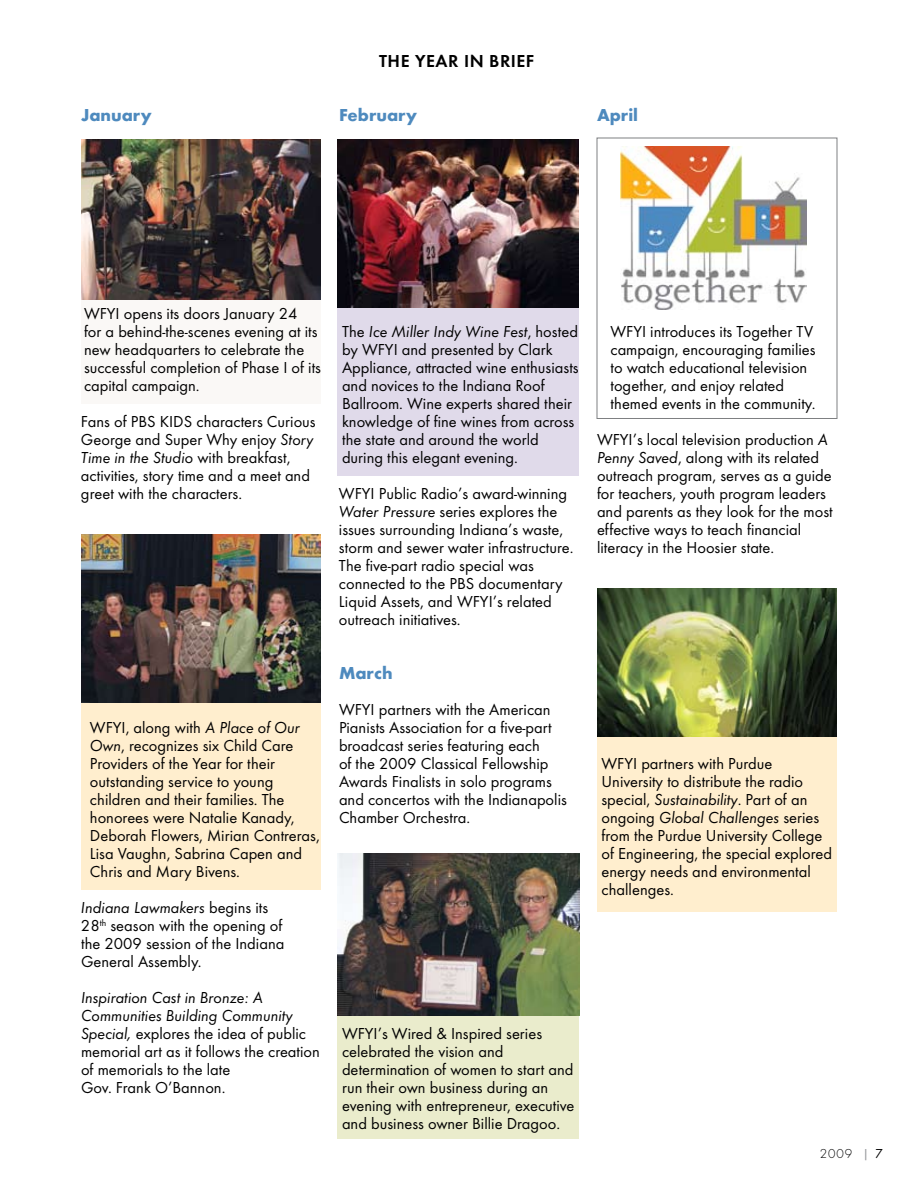
<style>
.page{position:relative;width:918px;height:1188px;background:#fff}
.page>*{position:absolute;margin:0;border:0;box-sizing:border-box;transform-origin:0 0}
.t1{font:800 18px "Function LH";color:#4e8abe}
.t2{font:700 18px "Function";letter-spacing:.03em;color:#000}
.t3{font:16.5px/18px "Function";color:#000}
.t4{font:300 13.5px "Function LH";color:#000}
.s1{font-style:italic}
.s2{font-family:"Function";font-weight:400;color:#939598}
.s3{font-family:"Function";font-weight:400}
</style>
<div class="page">
<div style="left:81px;top:293px;width:240px;height:111px;background:#faf8f6"></div>
<div style="left:81px;top:694px;width:240px;height:196px;background:#ffeece"></div>
<div style="left:338px;top:302px;width:241px;height:174px;background:#e0daea"></div>
<div style="left:338px;top:1001px;width:241px;height:137px;background:#eaeccc"></div>
<div style="left:597px;top:729px;width:240px;height:183px;background:#ffeece"></div>
<img style="left:81px;top:534px;width:240px;height:169px">
<img style="left:338px;top:140px;width:241px;height:168px">
<img style="left:597px;top:588px;width:240px;height:149px">
<img style="left:81px;top:140px;width:240px;height:160px">
<img style="left:338px;top:854px;width:241px;height:162px">
<img style="left:621px;top:147px;width:185px;height:162px">
<p class="t1" style="left:81px;top:105px;width:72px">January</p>
<p class="t2" style="left:379px;top:51px;width:157px">THE YEAR IN BRIE F</p>
<p class="t1" style="left:339px;top:105px;width:80px">February</p>
<p class="t1" style="left:597px;top:105px;width:43px">April</p>
<p class="t3" style="left:84px;top:305px;width:238px">WFYI opens its doors January 24<br>for a behind-the-scenes evening at its new headquarters to celebrate the successful completion of Phase I of its capital campaign.</p>
<p class="t3" style="left:81px;top:413px;width:59px">Fans of PBS</p>
<p class="t3" style="left:81px;top:413px;width:236px;text-indent:79px">KIDS characters Curious<br>George and Super Why enjoy <span class="s1">Story<br>Time in the Studio</span> with breakfast, activities, story time and a meet and greet with the characters.</p>
<p class="t3" style="left:90px;top:719px;width:231px">WFYI, along with <span class="s1">A Place of Our<br>Own</span>, recognizes six Child Care<br>Providers of the Year for their outstanding service to young children and their families. The honorees were N atalie Kanady,<br>Deborah Flowers, Mirian Contreras,<br>Lisa Vaughn, Sabrina Capen and<br>Chris and Mary Bivens.</p>
<p class="t3" style="left:81px;top:899px;width:205px"><span class="s1">Indiana Lawmakers</span> begins its<br>28<sup>th</sup> season with the opening of the 2009 session of the I ndiana<br>General Assembly.</p>
<p class="t3" style="left:81px;top:989px;width:240px"><span class="s1">Inspiration Cast in Bronze: A<br>Communities Building Community<br>Special,</span> explores the idea of public memorial art as it follows the creation of memorials to the late<br>Gov. Frank O’Bannon.</p>
<p class="t3" style="left:342px;top:323px;width:238px">The <span class="s1">Ice Miller Indy Wine Fest</span>, hosted by WFYI and presented by Clark Appliance, attracted wine enthusiasts and novices to the I ndiana Roof Ballroom. Wine experts shared their knowledge of fine wines from across the state and around the world during this elegant evening.</p>
<p class="t3" style="left:339px;top:485px;width:236px">WFYI Public Radio’s award-winning <span class="s1">Water Pressure</span> series explores the issues surrounding I ndiana’s waste, storm and sewer water infrastructure.<br>The five-part radio special was connected to the PBS</p>
<p class="t3" style="left:339px;top:575px;width:225px;text-indent:139px">documentary<br>Liquid Assets, and WFYI ’s related outreach initiatives.</p>
<p class="t1" style="left:339px;top:663px;width:55px">March</p>
<p class="t3" style="left:339px;top:701px;width:229px">WFYI partners with the American<br>Pianists Association for a five-part broadcast series featuring each<br>of the 2009 Classical Fellowship<br>Awards Finalists in solo programs and concertos with the I ndianapolis<br>Chamber Orchestra.</p>
<p class="t3" style="left:342px;top:1025px;width:234px">WFYI ’s Wired &amp; I nspired series celebrated the vision and determination of women to start and run their own business during an evening with entrepreneur, executive and business owner Billie Dragoo.</p>
<p class="t3" style="left:610px;top:323px;width:207px">WFYI introduces its Together TV campaign, encouraging families to watch educational television together, and enjoy related themed events in the community.</p>
<p class="t3" style="left:597px;top:431px;width:237px">WFYI ’s local television production <span class="s1">A Penny Saved</span>, along with its related outreach program, serves as a guide for teachers, youth program leaders and parents as they look for the most effective ways to teach financial literacy in the H oosier state.</p>
<p class="t3" style="left:602px;top:755px;width:232px">WFYI partners with Purdue<br>U niversity to distribute the radio special, <span class="s1">Sustainability</span>. Part of an ongoing <span class="s1">Global Challenges</span> series from the Purdue U niversity College of Engineering, the special explored energy needs and environmental challenges.</p>
<p class="t4" style="left:820px;top:1147px;width:65px">2009 <span class="s2">|</span> <span class="s3">7</span></p>
</div>
